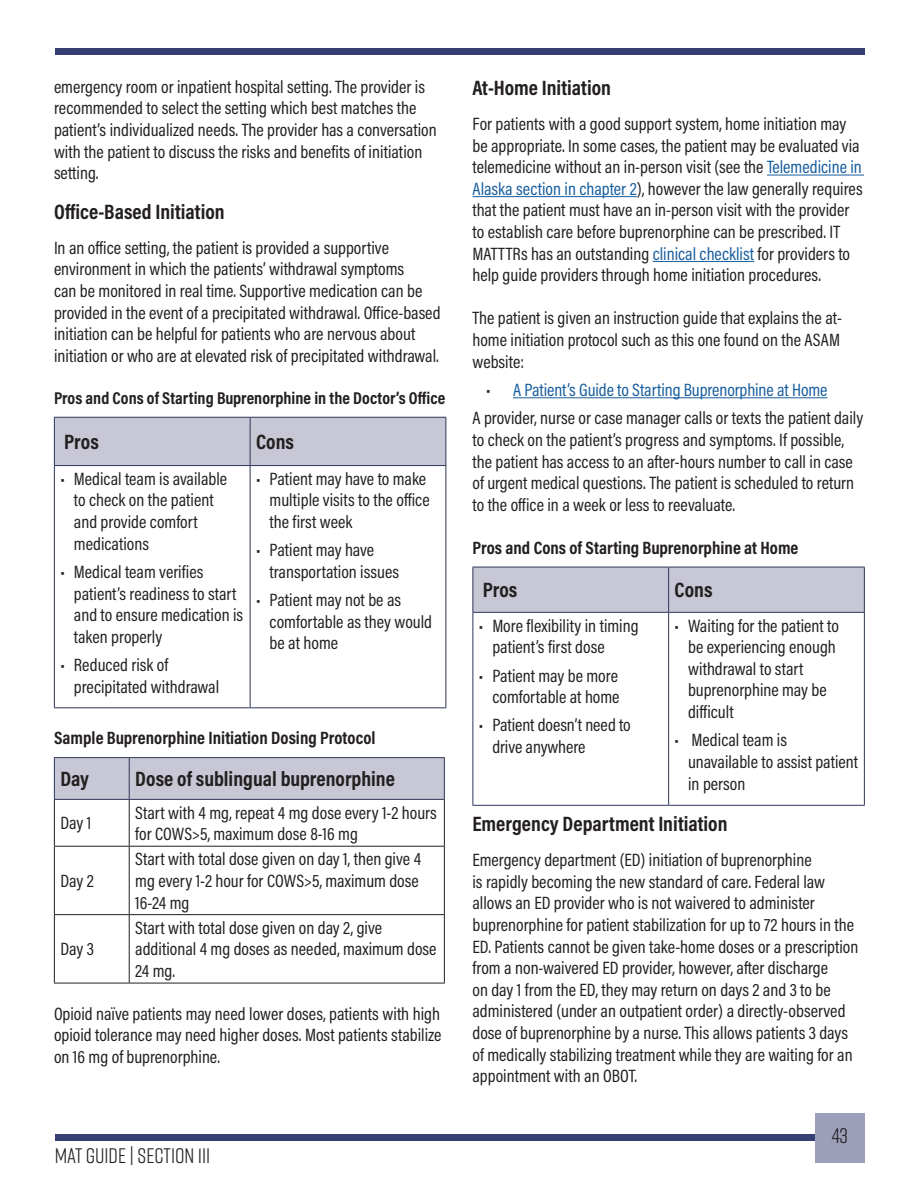
<style>
.page{position:relative;width:918px;height:1188px;background:#fff}
.page>*{position:absolute;margin:0;border:0;box-sizing:border-box;transform-origin:0 0}
.Header_3{font:700 21px "Acumin Pro Cond";color:#231f20}
.t1{font:21px "Rift";color:#231f20}
.Paragraph{font:18px/21.6px "Acumin Pro Cond";color:#231f20}
.Paragraph-2{font:700 18px "Acumin Pro Cond";color:#231f20}
.t2{font:18px "Acumin Pro Cond";letter-spacing:-.005em;color:#175d9e}
.Paragraph-3{font:700 17.25px "Acumin Pro Cond";color:#231f20}
.s1{color:#175d9e}
.s2{color:#231f20}
</style>
<div class="page">
<div style="left:55px;top:1135px;width:810px;height:6px;background:#363f73"></div>
<div style="left:815px;top:1113px;width:50px;height:50px;background:#9b9fb9"></div>
<div style="left:55px;top:49px;width:810px;height:6px;background:#363f73"></div>
<div style="left:55px;top:418px;width:391px;height:47px;background:#c8c7d5"></div>
<hr style="left:54px;top:466px;width:1px;height:241px;background:#2f3659">
<hr style="left:250px;top:466px;width:1px;height:241px;background:#2f3659">
<hr style="left:446px;top:466px;width:1px;height:241px;background:#2f3659">
<hr style="left:54px;top:707px;width:196px;height:1px;background:#2f3659">
<hr style="left:250px;top:707px;width:196px;height:1px;background:#2f3659">
<hr style="left:54px;top:417px;width:196px;height:1px;background:#2f3659">
<hr style="left:54px;top:418px;width:1px;height:47px;background:#2f3659">
<hr style="left:250px;top:417px;width:196px;height:1px;background:#2f3659">
<hr style="left:250px;top:418px;width:1px;height:47px;background:#2f3659">
<hr style="left:446px;top:418px;width:1px;height:47px;background:#2f3659">
<hr style="left:54px;top:465px;width:196px;height:1px;background:#2f3659">
<hr style="left:250px;top:465px;width:196px;height:1px;background:#2f3659">
<div style="left:55px;top:758px;width:389px;height:41px;background:#c8c7d5"></div>
<hr style="left:54px;top:800px;width:1px;height:46px;background:#231f20">
<hr style="left:129px;top:800px;width:1px;height:46px;background:#231f20">
<hr style="left:444px;top:800px;width:1px;height:46px;background:#231f20">
<hr style="left:54px;top:846px;width:75px;height:1px;background:#231f20">
<hr style="left:54px;top:847px;width:1px;height:67px;background:#231f20">
<hr style="left:129px;top:846px;width:316px;height:1px;background:#231f20">
<hr style="left:129px;top:847px;width:1px;height:67px;background:#231f20">
<hr style="left:444px;top:847px;width:1px;height:67px;background:#231f20">
<hr style="left:54px;top:914px;width:75px;height:1px;background:#231f20">
<hr style="left:54px;top:915px;width:1px;height:68px;background:#231f20">
<hr style="left:129px;top:914px;width:316px;height:1px;background:#231f20">
<hr style="left:129px;top:915px;width:1px;height:68px;background:#231f20">
<hr style="left:444px;top:915px;width:1px;height:68px;background:#231f20">
<hr style="left:54px;top:983px;width:75px;height:1px;background:#231f20">
<hr style="left:129px;top:983px;width:316px;height:1px;background:#231f20">
<hr style="left:54px;top:757px;width:75px;height:1px;background:#2f3659">
<hr style="left:54px;top:758px;width:1px;height:41px;background:#2f3659">
<hr style="left:129px;top:757px;width:316px;height:1px;background:#2f3659">
<hr style="left:129px;top:758px;width:1px;height:41px;background:#2f3659">
<hr style="left:444px;top:758px;width:1px;height:41px;background:#2f3659">
<hr style="left:54px;top:799px;width:75px;height:1px;background:#2f3659">
<hr style="left:129px;top:799px;width:316px;height:1px;background:#2f3659">
<hr style="left:767px;top:175px;width:97px;height:1px;background:#175d9e">
<hr style="left:472px;top:196px;width:165px;height:1px;background:#175d9e">
<hr style="left:653px;top:261px;width:101px;height:1px;background:#175d9e">
<hr style="left:513px;top:397px;width:315px;height:1px;background:#175d9e">
<div style="left:473px;top:568px;width:391px;height:44px;background:#c8c7d5"></div>
<hr style="left:472px;top:613px;width:1px;height:192px;background:#2f3659">
<hr style="left:668px;top:613px;width:1px;height:192px;background:#2f3659">
<hr style="left:864px;top:613px;width:1px;height:192px;background:#2f3659">
<hr style="left:472px;top:805px;width:197px;height:1px;background:#2f3659">
<hr style="left:669px;top:805px;width:196px;height:1px;background:#2f3659">
<hr style="left:472px;top:567px;width:197px;height:1px;background:#2f3659">
<hr style="left:472px;top:567px;width:1px;height:45px;background:#2f3659">
<hr style="left:669px;top:567px;width:196px;height:1px;background:#2f3659">
<hr style="left:668px;top:567px;width:1px;height:45px;background:#2f3659">
<hr style="left:864px;top:567px;width:1px;height:45px;background:#2f3659">
<hr style="left:472px;top:612px;width:197px;height:1px;background:#2f3659">
<hr style="left:669px;top:612px;width:196px;height:1px;background:#2f3659">
<p class="Paragraph" style="left:54px;top:75px;width:384px">emergency room or inpatient hospital setting. The provider is recommended to select the setting which best matches the patient’s individualized needs. The provider has a conversation with the patient to discuss the risks and benefits of initiation setting.</p>
<p class="Header_3" style="left:54px;top:198px;width:172px">Office-Based Initiation</p>
<p class="Paragraph" style="left:54px;top:236px;width:388px">In an office setting, the patient is provided a supportive environment in which the patients’ withdrawal symptoms<br>can be monitored in real time. Supportive medication can be provided in the event of a precipitated withdrawal. Office-based initiation can be helpful for patients who are nervous about initiation or who are at elevated risk of precipitated withdrawal.</p>
<p class="Paragraph-3" style="left:54px;top:387px;width:393px">Pros and Cons of Starting Buprenorphine in the Doctor’s Office</p>
<p class="Header_3" style="left:64px;top:428px;width:36px">Pros</p>
<p class="Header_3" style="left:256px;top:428px;width:39px">Cons</p>
<p class="Paragraph" style="left:74px;top:467px;width:155px;text-indent:-14px">• Medical team is available to check on the patient and provide comfort medications</p>
<p class="Paragraph" style="left:74px;top:561px;width:171px;text-indent:-14px">• Medical team verifies patient’s readiness to start and to ensure medication is taken properly</p>
<p class="Paragraph" style="left:74px;top:654px;width:147px;text-indent:-14px">• Reduced risk of precipitated withdrawal</p>
<p class="Paragraph" style="left:270px;top:467px;width:162px;text-indent:-14px">• Patient may have to make multiple visits to the office the first week</p>
<p class="Paragraph" style="left:270px;top:539px;width:131px;text-indent:-14px">• Patient may have transportation issues</p>
<p class="Paragraph" style="left:270px;top:589px;width:164px;text-indent:-14px">• Patient may not be as comfortable as they would be at home</p>
<p class="Paragraph-2" style="left:54px;top:726px;width:323px">Sample Buprenorphine Initiation Dosing Protocol</p>
<p class="Header_3" style="left:60px;top:765px;width:30px">Day</p>
<p class="Header_3" style="left:135px;top:765px;width:261px">Dose of sublingual buprenorphine</p>
<p class="Paragraph" style="left:60px;top:812px;width:32px">Day 1</p>
<p class="Paragraph" style="left:135px;top:801px;width:303px">Start with 4 mg, repeat 4 mg dose every 1-2 hours for COWS&gt;5, maximum dose 8-16 mg</p>
<p class="Paragraph" style="left:60px;top:870px;width:35px">Day 2</p>
<p class="Paragraph" style="left:135px;top:848px;width:287px">Start with total dose given on day 1, then give 4 mg every 1-2 hour for COWS&gt;5, maximum dose<br>16-24 mg</p>
<p class="Paragraph" style="left:135px;top:917px;width:303px">Start with total dose given on day 2, give additional 4 mg doses as needed, maximum dose<br>24 mg.</p>
<p class="Paragraph" style="left:54px;top:1002px;width:389px;text-align:justify">Opioid naïve patients may need lower doses, patients with high opioid tolerance may need higher doses. Most patients stabilize on 16 mg of buprenorphine.</p>
<p class="Paragraph" style="left:60px;top:938px;width:35px">Day 3</p>
<p class="t1" style="left:55px;top:1141px;width:157px">MAT GUIDE | SECTION 1II</p>
<p class="Header_3" style="left:472px;top:74px;width:140px">At-Home Initiation</p>
<p class="Paragraph" style="left:472px;top:113px;width:392px">For patients with a good support system, home initiation may be appropriate. In some cases, the patient may be evaluated via telemedicine without an in-person visit (see the <span class="s1">Telemedicine in Alaska section in chapter 2</span>), however the law generally requires that the patient must have an in-person visit with the provider to establish care before buprenorphine can be prescribed. IT MATTTRs has an outstanding <span class="s1">clinical checklist</span> for providers to help guide providers through home initiation procedures.</p>
<p class="Paragraph" style="left:472px;top:307px;width:371px;text-align:justify">The patient is given an instruction guide that explains the at&shy;home initiation protocol such as this one found on the ASAM website:</p>
<p class="t2" style="left:486px;top:378px;width:343px"><span class="s2">•</span> A Patient’s Guide to Starting Buprenorphine at Home</p>
<p class="Paragraph" style="left:472px;top:407px;width:392px">A provider, nurse or case manager calls or texts the patient daily to check on the patient’s progress and symptoms. If possible, the patient has access to an after-hours number to call in case of urgent medical questions. The patient is scheduled to return to the office in a week or less to reevaluate.</p>
<p class="Paragraph-2" style="left:472px;top:536px;width:328px">Pros and Cons of Starting Buprenorphine at Home</p>
<p class="Header_3" style="left:483px;top:576px;width:36px">Pros</p>
<p class="Header_3" style="left:675px;top:576px;width:39px">Cons</p>
<p class="Paragraph" style="left:492px;top:614px;width:148px;text-indent:-14px">• More flexibility in timing patient’s first dose</p>
<p class="Paragraph" style="left:479px;top:664px;width:142px;text-align:right">• Patient may be more comfortable at home</p>
<p class="Paragraph" style="left:492px;top:714px;width:140px;text-indent:-14px">• Patient doesn’t need to drive anywhere</p>
<p class="Paragraph" style="left:688px;top:614px;width:152px;text-indent:-14px">• Waiting for the patient to be experiencing enough withdrawal to start buprenorphine may be difficult</p>
<p class="Paragraph" style="left:688px;top:729px;width:172px;text-indent:-14px">• Medical team is unavailable to assist patient in person</p>
<p class="Header_3" style="left:472px;top:810px;width:257px">Emergency Department Initiation</p>
<p class="Paragraph" style="left:472px;top:849px;width:387px">Emergency department (ED) initiation of buprenorphine<br>is rapidly becoming the new standard of care. Federal law allows an ED provider who is not waivered to administer buprenorphine for patient stabilization for up to 72 hours in the ED. Patients cannot be given take-home doses or a prescription from a non-waivered ED provider, however, after discharge<br>on day 1 from the ED, they may return on days 2 and 3 to be administered (under an outpatient order) a directly-observed dose of buprenorphine by a nurse. This allows patients 3 days of medically stabilizing treatment while they are waiting for an appointment with an OBOT.</p>
<p class="t1" style="left:832px;top:1121px;width:18px">43</p>
</div>
